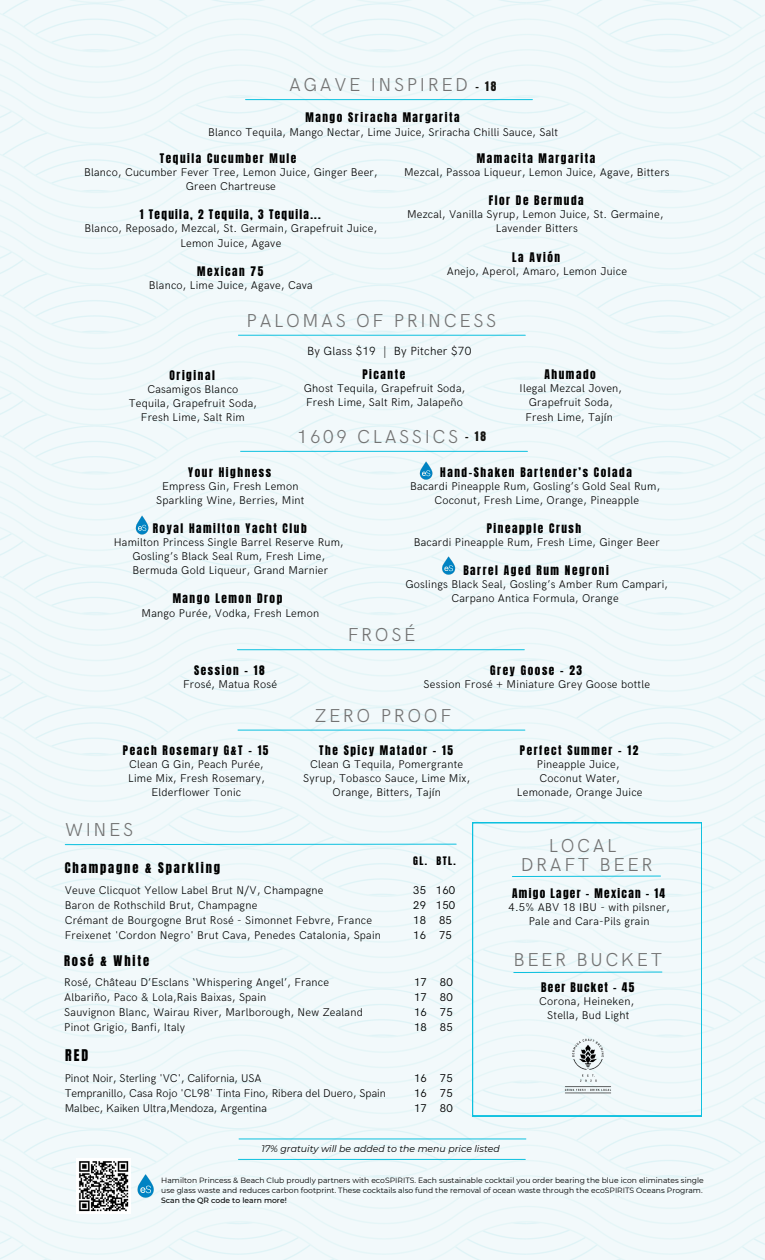
<style>
.page{position:relative;width:765px;height:1260px;background:#fff}
.page>*{position:absolute;margin:0;border:0;box-sizing:border-box;transform-origin:0 0}
.t1{font:300 18.75px/19.8px "HK Grotesk";letter-spacing:.14em;color:#737373;text-align:center}
.t2{font:13.75px "Anton";color:#000}
.t3{font:12.5px "Anton";letter-spacing:.15em;color:#000}
.t4{font:300 11.88px "HK Grotesk";letter-spacing:.02em;color:#000}
.t5{font:300 11.25px/14px "HK Grotesk";letter-spacing:.02em;color:#000;text-align:center}
.t6{font:11.25px "Anton";letter-spacing:.14em;color:#000}
.t7{font:300 11.25px/15px "HK Grotesk";color:#000}
.t8{font:11.25px "Anton";letter-spacing:.115em;color:#000}
.t9{font:11.25px/15px "HK Grotesk";letter-spacing:.02em;color:#000;text-align:justify}
.t10{font:11.25px "Anton";color:#151411}
.t11{font:10px "Anton";color:#000}
.t12{font:italic 9.38px "Montserrat";color:#000}
.t13{font:7.62px/10.1px "Montserrat";color:#000}
.t14{font:500 7.62px "Montserrat";color:#000}
</style>
<div class="page">
<img style="left:0;top:0;width:765px;height:1260px">
<img style="left:130px;top:514px;width:23px;height:23px">
<img style="left:76px;top:1159px;width:55px;height:54px">
<img style="left:131px;top:1172px;width:30px;height:28px">
<hr style="left:246px;top:99px;width:286px;height:1px;background:#0cc0df">
<hr style="left:238px;top:335px;width:287px;height:1px;background:#0cc0df">
<hr style="left:241px;top:451px;width:286px;height:1px;background:#0cc0df">
<hr style="left:238px;top:1159px;width:287px;height:1px;background:#0cc0df">
<hr style="left:239px;top:1138px;width:287px;height:1px;background:#0cc0df">
<img style="left:437px;top:554px;width:23px;height:24px">
<hr style="left:238px;top:730px;width:287px;height:1px;background:#0cc0df">
<hr style="left:237px;top:649px;width:287px;height:1px;background:#0cc0df">
<img style="left:414px;top:459px;width:24px;height:24px">
<svg style="left:472px;top:823px;width:230px;height:293px"></svg>
<img style="left:553px;top:1031px;width:70px;height:70px">
<svg style="left:513px;top:971px;width:150px;height:2px"></svg>
<svg style="left:511px;top:875px;width:150px;height:2px"></svg>
<svg style="left:64px;top:843px;width:393px;height:3px"></svg>
<h1 class="t1" style="left:289px;top:76px;width:181px">AGAVE INSPIRED</h1>
<p class="t10" style="left:476px;top:78px;width:22px">- 18</p>
<p class="t6" style="left:306px;top:110px;width:155px">Mango Sriracha Margarita</p>
<p class="t5" style="left:208px;top:125px;width:352px">Blanco Tequila, Mango Nectar, Lime Juice, Sriracha Chilli Sauce, Salt</p>
<p class="t6" style="left:160px;top:150px;width:138px">Tequila Cucumber Mule</p>
<p class="t5" style="left:84px;top:166px;width:295px">Blanco, Cucumber Fever Tree, Lemon Juice, Ginger Beer,<br>Green Chartreuse</p>
<p class="t8" style="left:140px;top:207px;width:182px">1 Tequila, 2 Tequila, 3 Tequila...</p>
<p class="t5" style="left:85px;top:222px;width:294px">Blanco, Reposado, Mezcal, St. Germain, Grapefruit Juice,<br>Lemon Juice, Agave</p>
<p class="t6" style="left:197px;top:263px;width:68px">Mexican 75</p>
<p class="t5" style="left:149px;top:278px;width:165px">Blanco, Lime Juice, Agave, Cava</p>
<p class="t6" style="left:477px;top:150px;width:120px">Mamacita Margarita</p>
<p class="t5" style="left:404px;top:166px;width:267px">Mezcal, Passoa Liqueur, Lemon Juice, Agave, Bitters</p>
<p class="t6" style="left:489px;top:192px;width:96px">Flor De Bermuda</p>
<p class="t5" style="left:407px;top:208px;width:258px">Mezcal, Vanilla Syrup, Lemon Juice, St. Germaine,<br>Lavender Bitters</p>
<p class="t6" style="left:512px;top:249px;width:50px">La Avión</p>
<p class="t5" style="left:447px;top:264px;width:182px">Anejo, Aperol, Amaro, Lemon Juice</p>
<h1 class="t1" style="left:247px;top:311px;width:251px">PALOMAS OF PRINCESS</h1>
<p class="t6" style="left:170px;top:367px;width:47px">Original</p>
<p class="t5" style="left:129px;top:382px;width:130px">Casamigos Blanco<br>Tequila, Grapefruit Soda,<br>Fresh Lime, Salt Rim</p>
<p class="t4" style="left:307px;top:344px;width:166px">By Glass $19 | By Pitcher $70</p>
<p class="t6" style="left:362px;top:366px;width:44px">Picante</p>
<p class="t5" style="left:304px;top:382px;width:163px;text-align:left">Ghost Tequila, Grapefruit Soda,<br>Fresh Lime, Salt Rim, Jalapeño</p>
<h1 class="t1" style="left:297px;top:428px;width:163px">1609 CLASSICS</h1>
<p class="t10" style="left:465px;top:428px;width:22px">- 18</p>
<p class="t6" style="left:545px;top:366px;width:53px">Ahumado</p>
<p class="t5" style="left:520px;top:382px;width:104px">Ilegal Mezcal Joven,<br>Grapefruit Soda,<br>Fresh Lime, Tajín</p>
<p class="t6" style="left:188px;top:464px;width:84px">Your Highness</p>
<p class="t5" style="left:156px;top:480px;width:150px">Empress Gin, Fresh Lemon<br>Sparkling Wine, Berries, Mint</p>
<p class="t6" style="left:153px;top:520px;width:155px">Royal Hamilton Yacht Club</p>
<p class="t5" style="left:114px;top:536px;width:232px">Hamilton Princess Single Barrel Reserve Rum,<br>Gosling’s Black Seal Rum, Fresh Lime,<br>Bermuda Gold Liqueur, Grand Marnier</p>
<p class="t6" style="left:173px;top:591px;width:111px">Mango Lemon Drop</p>
<p class="t5" style="left:142px;top:606px;width:179px">Mango Purée, Vodka, Fresh Lemon</p>
<p class="t6" style="left:440px;top:464px;width:193px">Hand-Shaken Bartender’s Colada</p>
<p class="t5" style="left:410px;top:480px;width:251px">Bacardi Pineapple Rum, Gosling’s Gold Seal Rum,<br>Coconut, Fresh Lime, Orange, Pineapple</p>
<p class="t6" style="left:487px;top:520px;width:96px">Pineapple Crush</p>
<p class="t5" style="left:414px;top:536px;width:247px">Bacardi Pineapple Rum, Fresh Lime, Ginger Beer</p>
<p class="t6" style="left:463px;top:562px;width:147px">Barrel Aged Rum Negroni</p>
<p class="t5" style="left:405px;top:578px;width:264px">Goslings Black Seal, Gosling’s Amber Rum Campari,<br>Carpano Antica Formula, Orange</p>
<h1 class="t1" style="left:348px;top:626px;width:69px">FROSÉ</h1>
<p class="t6" style="left:194px;top:662px;width:72px">Session - 18</p>
<p class="t5" style="left:183px;top:678px;width:96px">Frosé, Matua Rosé</p>
<p class="t6" style="left:490px;top:662px;width:93px">Grey Goose - 23</p>
<p class="t5" style="left:424px;top:678px;width:228px">Session Frosé + Miniature Grey Goose bottle</p>
<h1 class="t1" style="left:315px;top:706px;width:138px">ZERO PROOF</h1>
<p class="t6" style="left:123px;top:742px;width:147px">Peach Rosemary G&amp;T - 15</p>
<p class="t5" style="left:128px;top:758px;width:138px">Clean G Gin, Peach Purée,<br>Lime Mix, Fresh Rosemary,<br>Elderflower Tonic</p>
<p class="t6" style="left:319px;top:742px;width:135px">The Spicy Matador - 15</p>
<p class="t5" style="left:303px;top:757px;width:168px">Clean G Tequila, Pomergrante<br>Syrup, Tobasco Sauce, Lime Mix,<br>Orange, Bitters, Tajín</p>
<p class="t6" style="left:520px;top:742px;width:120px">Perfect Summer - 12</p>
<p class="t5" style="left:517px;top:757px;width:127px">Pineapple Juice,<br>Coconut Water,<br>Lemonade, Orange Juice</p>
<h1 class="t1" style="left:65px;top:820px;width:70px">WINES</h1>
<p class="t3" style="left:65px;top:859px;width:157px">Champagne &amp; Sparkling</p>
<p class="t11" style="left:413px;top:854px;width:44px">GL. BTL.</p>
<h1 class="t1" style="left:521px;top:836px;width:133px">LOCAL<br>DRAFT BEER</h1>
<p class="t5" style="left:65px;top:883px;width:318px;line-height:15px;text-align:left">Veuve Clicquot Yellow Label Brut N/V, Champagne<br>Baron de Rothschild Brut, Champagne<br>Crémant de Bourgogne Brut Rosé - Simonnet Febvre, France Freixenet 'Cordon Negro' Brut Cava, Penedes Catalonia, Spain</p>
<p class="t9" style="left:413px;top:883px;width:44px;text-align:left">35 160<br>29 150<br>18 85<br>16 75</p>
<p class="t3" style="left:64px;top:951px;width:87px">Rosé &amp; White</p>
<p class="t5" style="left:64px;top:975px;width:300px;line-height:15px;text-align:left">Rosé, Château D’Esclans ‘Whispering Angel’, France Albariño, Paco &amp; Lola,Rais Baixas, Spain<br>Sauvignon Blanc, Wairau River, Marlborough, New Zealand Pinot Grigio, Banfi, Italy</p>
<p class="t2" style="left:65px;top:1045px;width:25px">RED</p>
<p class="t7" style="left:65px;top:1071px;width:323px">Pinot Noir, Sterling 'VC', California, USA<br>Tempranillo, Casa Rojo 'CL98' Tinta Fino, Ribera del Duero, Spain<br>Malbec, Kaiken Ultra,Mendoza, Argentina</p>
<p class="t9" style="left:414px;top:975px;width:40px">17 80<br>17 80<br>16 75<br>18 85</p>
<p class="t9" style="left:414px;top:1071px;width:40px">16 75<br>16 75<br>17 80</p>
<p class="t8" style="left:512px;top:885px;width:155px">Amigo Lager - Mexican - 14</p>
<p class="t5" style="left:509px;top:901px;width:163px">4.5% ABV 18 IBU - with pilsner,<br>Pale and Cara-Pils grain</p>
<h1 class="t1" style="left:513px;top:951px;width:150px">BEER BUCKET</h1>
<p class="t8" style="left:541px;top:979px;width:95px">Beer Bucket - 45</p>
<p class="t5" style="left:539px;top:995px;width:96px">Corona, Heineken,<br>Stella, Bud Light</p>
<p class="t12" style="left:261px;top:1143px;width:240px">17% gratuity will be added to the menu price listed</p>
<p class="t13" style="left:161px;top:1175px;width:544px">Hamilton Princess &amp; Beach Club proudly partners with ecoSPIRITS. Each sustainable cocktail you order bearing the blue icon eliminates single use glass waste and reduces carbon footprint. These cocktails also fund the removal of ocean waste through the ecoSPIRITS Oceans Program.</p>
<p class="t14" style="left:161px;top:1196px;width:127px">Scan the QR code to learn more!</p>
</div>
